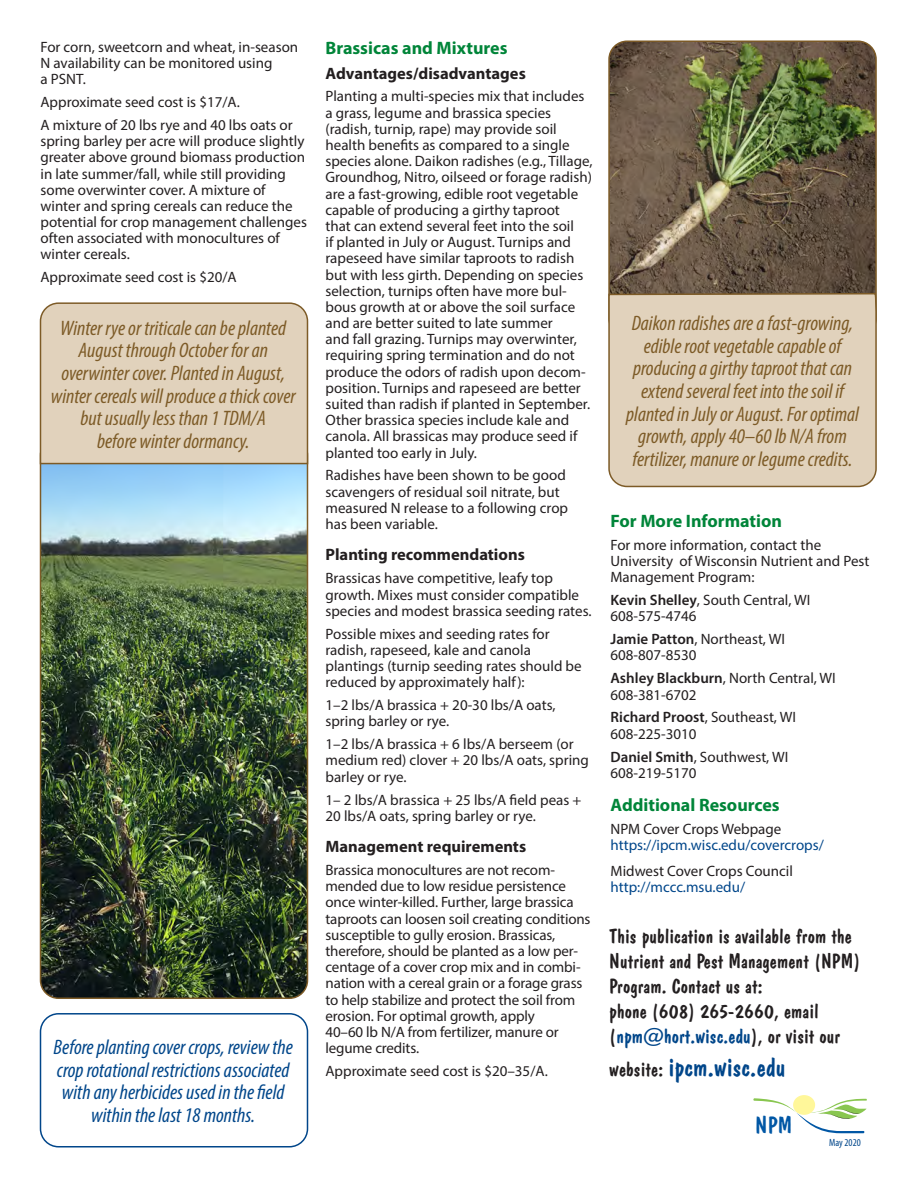
<style>
.page{position:relative;width:918px;height:1188px;background:#fff}
.page>*{position:absolute;margin:0;border:0;box-sizing:border-box;transform-origin:0 0}
._1_special_text{font:27px "Dom Casual BT";color:#01468a}
.t1{font:24px "Dom Casual BT";color:#0157a5}
.P_pull_quote{font:italic condensed 21px/22.6px "Myriad Pro";color:#7d5b27;text-align:center}
._1_special_text-2{font:21px/25.2px "Dom Casual BT";color:#231f20}
.P_pull_quote-2{font:italic condensed 21px/22.6px "Myriad Pro";color:#01468a;text-align:center}
.H4_Subhead{font:700 18px "Myriad Pro";color:#008539}
.H5_Subhead{font:700 16.5px "Myriad Pro";color:#231f20}
.P_BodyText_1{font:15px/16.2px "Myriad Pro";color:#231f20}
.P_BodyTextTitle{font:15px/16.2px "Myriad Pro";color:#231f20}
.P_BodyTextTitle-2{font:15px/16.2px "Myriad Pro";color:#01468a}
.Chemical{font:condensed 10.5px "Myriad Pro";color:#01468a}
.s1{font-weight:600}
.s2{color:#231f20}
.s3{color:#01468a}
.s4{font-size:21px;color:#231f20}
</style>
<div class="page">
<img style="left:40px;top:465px;width:268px;height:533px">
<div style="left:40px;top:436px;width:268px;height:563px;border:2px solid #7d5b27;border-radius:18px"></div>
<img style="left:611px;top:43px;width:263px;height:250px">
<div style="left:608px;top:40px;width:269px;height:297px;border:2px solid #7d5b27;border-radius:18px"></div>
<div style="left:608px;top:293px;width:269px;height:195px;background:#e1d2bc"></div>
<svg style="left:753px;top:1098px;width:114px;height:35px"></svg>
<div style="left:793px;top:1095px;width:22px;height:20px;background:#fff79a;border-radius:50%"></div>
<div style="left:40px;top:1013px;width:268px;height:135px;border:2px solid #01468a;border-radius:18px"></div>
<div style="left:39px;top:302px;width:270px;height:163px;background:#e1d2bc"></div>
<p class="P_BodyText_1" style="left:40px;top:38px;width:259px">For corn, sweetcorn and wheat, in-season<br>N availability can be monitored using<br>a PSNT.</p>
<p class="P_BodyText_1" style="left:40px;top:94px;width:201px">Approximate seed cost is $17/A.</p>
<p class="P_BodyText_1" style="left:40px;top:117px;width:268px">A mixture of 20 lbs rye and 40 lbs oats or spring barley per acre will produce slightly greater above ground biomass production in late summer/fall, while still providing some overwinter cover. A mixture of winter and spring cereals can reduce the potential for crop management challenges often associated with monocultures of winter cereals.</p>
<p class="P_BodyText_1" style="left:40px;top:269px;width:198px">Approximate seed cost is $20/A</p>
<p class="P_pull_quote" style="left:51px;top:316px;width:247px">Winter rye or triticale can be planted August through October for an overwinter cover. Planted in August, winter cereals will produce a thick cover but usually less than 1 TDM/A<br>before winter dormancy.</p>
<p class="P_pull_quote-2" style="left:54px;top:1036px;width:241px">Before planting cover crops, review the crop rotational restrictions associated with any herbicides used in the field within the last 18 months.</p>
<p class="H4_Subhead" style="left:326px;top:36px;width:184px">Brassicas and Mixtures</p>
<p class="H5_Subhead" style="left:326px;top:62px;width:202px">Advantages/disadvantages</p>
<p class="P_BodyText_1" style="left:326px;top:88px;width:268px">Planting a multi-species mix that includes a grass, legume and brassica species (radish, turnip, rape) may provide soil health benefits as compared to a single species alone. Daikon radishes (e.g., Tillage, Groundhog, Nitro, oilseed or forage radish) are a fast-growing, edible root vegetable capable of producing a girthy taproot<br>that can extend several feet into the soil<br>if planted in July or August. Turnips and rapeseed have similar taproots to radish but with less girth. Depending on species selection, turnips often have more bul&shy;bous growth at or above the soil surface and are better suited to late summer<br>and fall grazing. Turnips may overwinter, requiring spring termination and do not produce the odors of radish upon decom&shy;position. Turnips and rapeseed are better suited than radish if planted in September.<br>Other brassica species include kale and canola. All brassicas may produce seed if planted too early in July.</p>
<p class="P_BodyText_1" style="left:326px;top:467px;width:244px">Radishes have been shown to be good scavengers of residual soil nitrate, but measured N release to a following crop has been variable.</p>
<p class="H5_Subhead" style="left:326px;top:544px;width:201px">Planting recommendations</p>
<p class="P_BodyText_1" style="left:326px;top:570px;width:268px">Brassicas have competitive, leafy top growth. Mixes must consider compatible species and modest brassica seeding rates.</p>
<p class="P_BodyText_1" style="left:326px;top:625px;width:258px">Possible mixes and seeding rates for radish, rapeseed, kale and canola plantings (turnip seeding rates should be reduced by approximately half):</p>
<p class="P_BodyText_1" style="left:326px;top:697px;width:232px">1–2 lbs/A brassica + 20-30 lbs/A oats, spring barley or rye.</p>
<p class="P_BodyText_1" style="left:326px;top:736px;width:265px">1–2 lbs/A brassica + 6 lbs/A berseem (or medium red) clover + 20 lbs/A oats, spring barley or rye.</p>
<p class="P_BodyText_1" style="left:326px;top:791px;width:257px">1– 2 lbs/A brassica + 25 lbs/A field peas +<br>20 lbs/A oats, spring barley or rye.</p>
<p class="H5_Subhead" style="left:326px;top:836px;width:202px">Management requirements</p>
<p class="P_BodyText_1" style="left:326px;top:862px;width:267px">Brassica monocultures are not recom&shy;mended due to low residue persistence once winter-killed. Further, large brassica taproots can loosen soil creating conditions susceptible to gully erosion. Brassicas, therefore, should be planted as a low per&shy;centage of a cover crop mix and in combi&shy;nation with a cereal grain or a forage grass to help stabilize and protect the soil from erosion. For optimal growth, apply<br>40–60 lb N/A from fertilizer, manure or legume credits.</p>
<p class="P_BodyText_1" style="left:326px;top:1063px;width:224px">Approximate seed cost is $20–35/A.</p>
<p class="P_pull_quote" style="left:626px;top:311px;width:234px">Daikon radishes are a fast-growing, edible root vegetable capable of producing a girthy taproot that can extend several feet into the soil if planted in July or August. For optimal growth, apply 40–60 lb N/A from fertilizer, manure or legume credits.</p>
<p class="H4_Subhead" style="left:610px;top:509px;width:173px">For More Information</p>
<p class="P_BodyTextTitle" style="left:610px;top:536px;width:261px">For more information, contact the<br>University of Wisconsin Nutrient and Pest<br>Management Program:</p>
<p class="P_BodyTextTitle" style="left:610px;top:592px;width:201px"><span class="s1">Kevin Shelley</span>, South Central, WI<br>608-575-4746</p>
<p class="P_BodyTextTitle" style="left:610px;top:631px;width:176px"><span class="s1">Jamie Patton</span>, Northeast, WI<br>608-807-8530</p>
<p class="P_BodyTextTitle" style="left:610px;top:670px;width:227px"><span class="s1">Ashley Blackburn</span>, North Central, WI<br>608-381-6702</p>
<p class="P_BodyTextTitle" style="left:610px;top:709px;width:187px"><span class="s1">Richard Proost</span>, Southeast, WI<br>608-225-3010</p>
<p class="P_BodyTextTitle" style="left:610px;top:748px;width:179px"><span class="s1">Daniel Smith</span>, Southwest, WI<br>608-219-5170</p>
<p class="H4_Subhead" style="left:610px;top:793px;width:171px">Additional Resources</p>
<p class="P_BodyTextTitle-2" style="left:610px;top:820px;width:215px"><span class="s2">NPM Cover Crops Webpage </span>https://ipcm.wisc.edu/covercrops/</p>
<p class="P_BodyTextTitle" style="left:610px;top:863px;width:184px">Midwest Cover Crops Council <span class="s3">http://mccc.msu.edu/</span></p>
<p class="_1_special_text-2" style="left:609px;top:923px;width:253px">This publication is available from the<br>Nutrient and Pest Management (NPM)<br>Program. Contact us at:<br>phone (608) 265-2660, email (<span class="s3">npm@hort.wisc.edu</span>), or visit our</p>
<p class="_1_special_text" style="left:609px;top:1050px;width:178px"><span class="s4">website:</span> ipcm.wisc.edu</p>
<p class="t1" style="left:755px;top:1110px;width:39px">NPM</p>
<p class="Chemical" style="left:829px;top:1136px;width:33px">May 2020</p>
</div>
